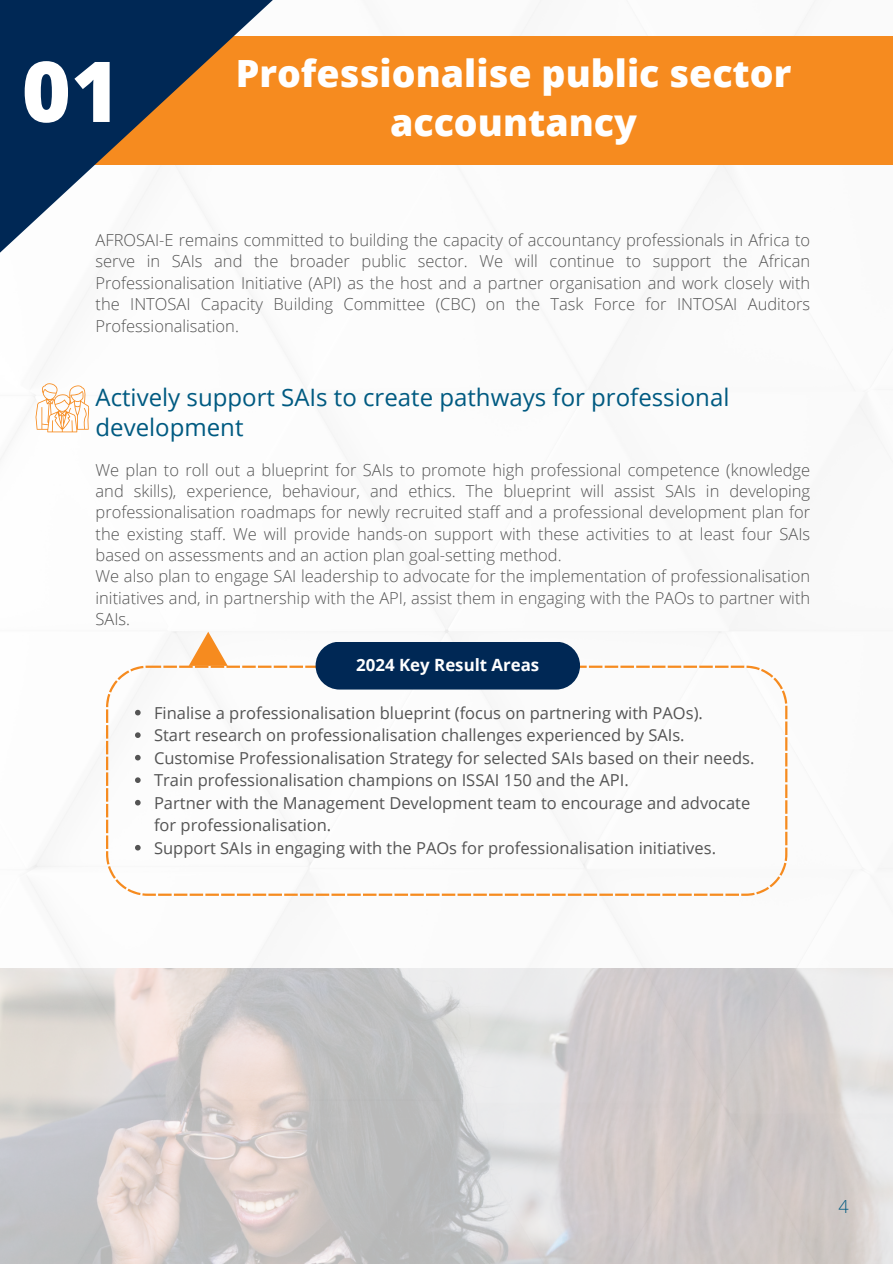
<style>
.page{position:relative;width:893px;height:1264px;background:#fff}
.page>*{position:absolute;margin:0;border:0;box-sizing:border-box;transform-origin:0 0}
.t1{font:800 84px "Open Sans";color:#fff}
.t2{font:800 37.5px/48.3px "Open Sans";color:#fff;text-align:center}
.t3{font:24px/30.3px "Open Sans";color:#005a81}
.t4{font:300 18px "Open Sans";color:#005a81}
.t5{font:700 16.8px "Open Sans";color:#fff}
.t6{font:300 16.5px/21.3px "Open Sans";color:#545454;text-align:justify}
.t7{font:16.5px/22.5px "Open Sans";color:#545454}
</style>
<div class="page">
<div style="left:0;top:37px;width:892px;height:128px;background:#f68b1f"></div>
<svg style="left:0;top:0;width:293px;height:259px"></svg>
<svg style="left:106px;top:665px;width:681px;height:230px"></svg>
<div style="left:315px;top:641px;width:265px;height:48px;background:#002855;border-radius:24px"></div>
<svg style="left:189px;top:631px;width:39px;height:35px"></svg>
<img style="left:0;top:968px;width:892px;height:295px">
<svg style="left:36px;top:383px;width:53px;height:49px"></svg>
<svg style="left:135px;top:709px;width:6px;height:6px"></svg>
<svg style="left:135px;top:732px;width:6px;height:6px"></svg>
<svg style="left:135px;top:754px;width:6px;height:6px"></svg>
<svg style="left:135px;top:777px;width:6px;height:6px"></svg>
<svg style="left:135px;top:799px;width:6px;height:6px"></svg>
<svg style="left:135px;top:844px;width:6px;height:6px"></svg>
<p class="t1" style="left:22px;top:32px;width:100px">01</p>
<p class="t2" style="left:236px;top:49px;width:557px">Professionalise public sector accountancy</p>
<p class="t6" style="left:95px;top:229px;width:716px">AFROSAI-E remains committed to building the capacity of accountancy professionals in Africa to serve in SAIs and the broader public sector. We will continue to support the African Professionalisation Initiative (API) as the host and a partner organisation and work closely with the INTOSAI Capacity Building Committee (CBC) on the Task Force for INTOSAI Auditors Professionalisation.</p>
<p class="t3" style="left:95px;top:381px;width:635px">Actively support SAIs to create pathways for professional development</p>
<p class="t6" style="left:95px;top:458px;width:716px">We plan to roll out a blueprint for SAIs to promote high professional competence (knowledge and skills), experience, behaviour, and ethics. The blueprint will assist SAIs in developing professionalisation roadmaps for newly recruited staff and a professional development plan for the existing staff. We will provide hands-on support with these activities to at least four SAIs based on assessments and an action plan goal-setting method.</p>
<p class="t6" style="left:95px;top:565px;width:716px">We also plan to engage SAI leadership to advocate for the implementation of professionalisation initiatives and, in partnership with the API, assist them in engaging with the PAOs to partner with SAIs.</p>
<p class="t5" style="left:356px;top:653px;width:184px">2024 Key Result Areas</p>
<h2 class="t7" style="left:154px;top:701px;width:550px">Finalise a professionalisation blueprint (focus on partnering with PAOs).</h2>
<p class="t7" style="left:154px;top:723px;width:532px">Start research on professionalisation challenges experienced by SAIs.</p>
<p class="t7" style="left:154px;top:746px;width:602px">Customise Professionalisation Strategy for selected SAIs based on their needs.</p>
<p class="t7" style="left:154px;top:768px;width:476px">Train professionalisation champions on ISSAI 150 and the API.</p>
<p class="t7" style="left:154px;top:791px;width:597px">Partner with the Management Development team to encourage and advocate for professionalisation.</p>
<p class="t7" style="left:154px;top:836px;width:563px">Support SAIs in engaging with the PAOs for professionalisation initiatives.</p>
<p class="t4" style="left:838px;top:1193px;width:12px">4</p>
</div>
